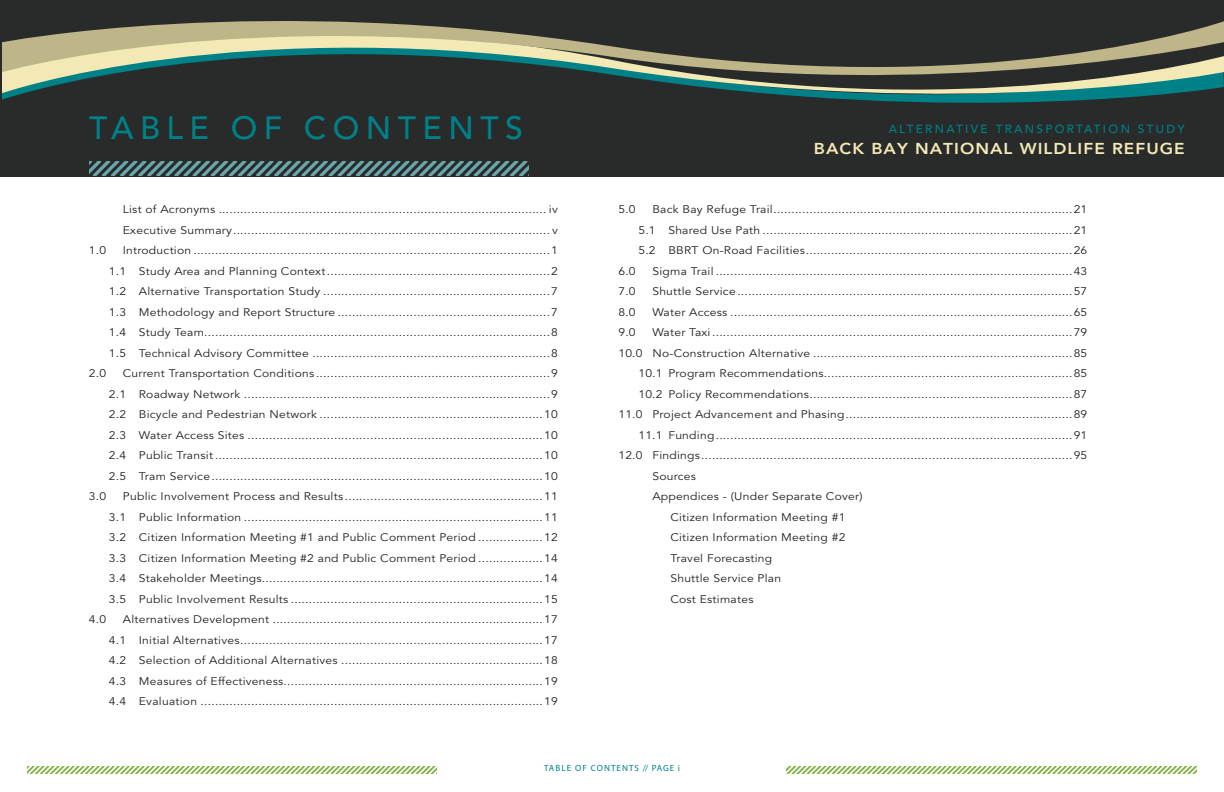
<style>
.page{position:relative;width:1224px;height:792px;background:#fff}
.page>*{position:absolute;margin:0;border:0;box-sizing:border-box;transform-origin:0 0}
.t1{font:500 32px "Avenir LT Std";letter-spacing:.2em;color:#008087}
.t2{font:800 15.7px "Avenir LT Std";letter-spacing:.06em;color:#f3e9b5;scale:1.1 1}
.t3{font:500 11.7px "Avenir LT Std";letter-spacing:.2em;color:#008087}
.t4{font:11px/20.5px "Avenir LT Std";letter-spacing:.02em;color:#231f20;text-align:justify;scale:1.1 1}
.t5{font:9px "Myriad Pro";letter-spacing:.12em;color:#008087}
</style>
<div class="page">
<svg style="left:27px;top:766px;width:1170px;height:8px"></svg>
<div style="left:438px;top:764px;width:348px;height:16px;background:#fff"></div>
<div style="left:0;top:0;width:1224px;height:176px;background:#282b2a"></div>
<svg style="left:2px;top:21px;width:1222px;height:82px"></svg>
<svg style="left:89px;top:161px;width:439px;height:15px"></svg>
<h1 class="t1" style="left:89px;top:109px;width:435px">TABLE OF CONTENTS</h1>
<p class="t4" style="left:123px;top:200px;width:397px">List of Acronyms ........................................................................................... iv<br>Executive Summary........................................................................................ v</p>
<p class="t4" style="left:89px;top:241px;width:17px">1.0</p>
<p class="t4" style="left:109px;top:241px;width:410px;text-indent:14px">Introduction ...................................................................................................1<br>1.1 Study Area and Planning Context..............................................................2<br>1.2 Alternative Transportation Study ...............................................................7<br>1.3 Methodology and Report Structure ...........................................................7<br>1.4 Study Team................................................................................................8<br>1.5 Technical Advisory Committee ..................................................................8</p>
<p class="t4" style="left:89px;top:364px;width:17px">2.0</p>
<p class="t4" style="left:109px;top:364px;width:410px;text-indent:14px">Current Transportation Conditions .................................................................9<br>2.1 Roadway Network .....................................................................................9<br>2.2 Bicycle and Pedestrian Network ..............................................................10<br>2.3 Water Access Sites ..................................................................................10<br>2.4 Public Transit ...........................................................................................10<br>2.5 Tram Service............................................................................................10</p>
<p class="t4" style="left:89px;top:487px;width:17px">3.0</p>
<p class="t4" style="left:109px;top:487px;width:410px;text-indent:14px">Public Involvement Process and Results .......................................................11<br>3.1 Public Information ...................................................................................11<br>3.2 Citizen Information Meeting #1 and Public Comment Period ..................12<br>3.3 Citizen Information Meeting #2 and Public Comment Period ..................14<br>3.4 Stakeholder Meetings..............................................................................14<br>3.5 Public Involvement Results ......................................................................15</p>
<p class="t4" style="left:89px;top:610px;width:17px">4.0</p>
<p class="t4" style="left:109px;top:610px;width:410px;text-indent:14px">Alternatives Development ...........................................................................17<br>4.1 Initial Alternatives....................................................................................17<br>4.2 Selection of Additional Alternatives ........................................................18<br>4.3 Measures of Effectiveness........................................................................19<br>4.4 Evaluation ...............................................................................................19</p>
<p class="t3" style="left:889px;top:122px;width:298px">ALTERNATIVE TRANSPORTATION STUDY</p>
<h2 class="t2" style="left:814px;top:139px;width:339px">BACK BAY NATIONAL WILDLIFE REFUGE</h2>
<p class="t4" style="left:618px;top:199px;width:17px">5.0</p>
<p class="t4" style="left:638px;top:199px;width:410px;text-indent:14px">Back Bay Refuge Trail...................................................................................21<br>5.1 Shared Use Path ......................................................................................21<br>5.2 BBRT On-Road Facilities..........................................................................26</p>
<p class="t4" style="left:618px;top:261px;width:17px">6.0</p>
<p class="t4" style="left:652px;top:261px;width:397px">Sigma Trail ...................................................................................................43</p>
<p class="t4" style="left:618px;top:281px;width:17px">7.0</p>
<p class="t4" style="left:652px;top:281px;width:397px">Shuttle Service.............................................................................................57</p>
<p class="t4" style="left:618px;top:302px;width:17px">8.0</p>
<p class="t4" style="left:652px;top:302px;width:397px">Water Access ...............................................................................................65</p>
<p class="t4" style="left:618px;top:322px;width:17px">9.0</p>
<p class="t4" style="left:652px;top:322px;width:397px">Water Taxi....................................................................................................79</p>
<p class="t4" style="left:618px;top:343px;width:428px">10.0 No-Construction Alternative ........................................................................85</p>
<p class="t4" style="left:638px;top:363px;width:410px">10.1 Program Recommendations.....................................................................85</p>
<p class="t4" style="left:638px;top:384px;width:410px">10.2 Policy Recommendations.........................................................................87</p>
<p class="t4" style="left:618px;top:404px;width:428px">11.0 Project Advancement and Phasing...............................................................89</p>
<p class="t4" style="left:638px;top:425px;width:410px">11.1 Funding...................................................................................................91</p>
<p class="t4" style="left:618px;top:445px;width:428px">12.0 Findings.......................................................................................................95</p>
<p class="t4" style="left:652px;top:466px;width:41px">Sources</p>
<p class="t4" style="left:652px;top:486px;width:193px">Appendices - (Under Separate Cover)</p>
<p class="t4" style="left:670px;top:507px;width:161px">Citizen Information Meeting #1</p>
<p class="t4" style="left:670px;top:527px;width:161px">Citizen Information Meeting #2</p>
<p class="t4" style="left:670px;top:548px;width:94px">Travel Forecasting</p>
<p class="t4" style="left:670px;top:568px;width:102px">Shuttle Service Plan</p>
<p class="t4" style="left:670px;top:589px;width:77px">Cost Estimates</p>
<p class="t5" style="left:544px;top:762px;width:137px">TABLE OF CONTENTS // PAGE I</p>
</div>
